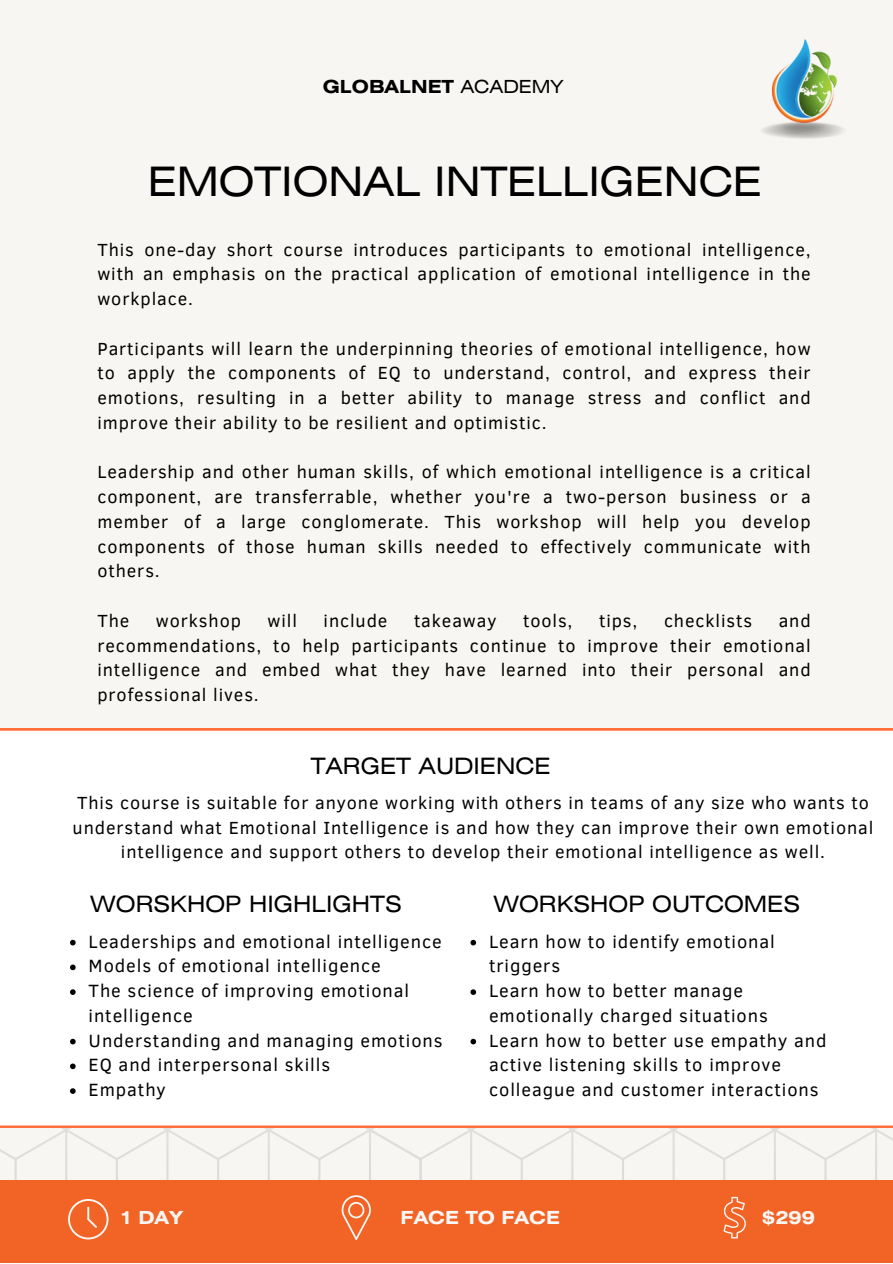
<style>
.page{position:relative;width:893px;height:1264px;background:#fff}
.page>*{position:absolute;margin:0;border:0;box-sizing:border-box;transform-origin:0 0}
.t1{font:40.5px "Helios Ext";color:#000}
.t2{font:22.5px "Helios Ext";color:#000}
.t3{font:18.15px/24.8px "Clear Sans";letter-spacing:.05em;color:#000}
.t4{font:18px/24.8px "Clear Sans";letter-spacing:.05em;color:#000;text-align:justify}
.t5{font:700 18px "Helios Ext";color:#000}
.t6{font:700 18px "Helios Ext";color:#faf8f6}
.t7{font:700 18px "Helios Ext";color:#f7f6f2}
.s1{font-weight:400}
</style>
<div class="page">
<div style="left:0;top:0;width:892px;height:1262px;background:#f7f6f2"></div>
<svg style="left:0;top:1128px;width:369px;height:51px"></svg>
<svg style="left:369px;top:1128px;width:523px;height:51px"></svg>
<div style="left:0;top:1179px;width:892px;height:83px;background:#f26425"></div>
<svg style="left:341px;top:1195px;width:30px;height:45px"></svg>
<svg style="left:68px;top:1199px;width:40px;height:40px"></svg>
<svg style="left:723px;top:1196px;width:22px;height:42px"></svg>
<div style="left:0;top:728px;width:892px;height:399px;background:#fff"></div>
<img style="left:772px;top:39px;width:65px;height:83px">
<img style="left:761px;top:122px;width:83px;height:17px">
<svg style="left:70px;top:939px;width:6px;height:6px"></svg>
<svg style="left:70px;top:964px;width:6px;height:6px"></svg>
<svg style="left:70px;top:989px;width:6px;height:5px"></svg>
<svg style="left:70px;top:1038px;width:6px;height:6px"></svg>
<svg style="left:70px;top:1063px;width:6px;height:6px"></svg>
<svg style="left:70px;top:1088px;width:6px;height:5px"></svg>
<svg style="left:470px;top:939px;width:6px;height:6px"></svg>
<svg style="left:470px;top:989px;width:6px;height:5px"></svg>
<svg style="left:470px;top:1038px;width:6px;height:6px"></svg>
<p class="t5" style="left:323px;top:80px;width:242px">GLOBALNET <span class="s1">ACADEMY</span></p>
<p class="t1" style="left:148px;top:167px;width:615px">EMOTIONAL INTELLIGENCE</p>
<p class="t4" style="left:97px;top:236px;width:714px">This one-day short course introduces participants to emotional intelligence, with an emphasis on the practical application of emotional intelligence in the workplace.</p>
<p class="t4" style="left:97px;top:335px;width:714px">Participants will learn the underpinning theories of emotional intelligence, how to apply the components of EQ to understand, control, and express their emotions, resulting in a better ability to manage stress and conflict and improve their ability to be resilient and optimistic.</p>
<p class="t4" style="left:97px;top:459px;width:714px">Leadership and other human skills, of which emotional intelligence is a critical component, are transferrable, whether you're a two-person business or a member of a large conglomerate. This workshop will help you develop components of those human skills needed to effectively communicate with others.</p>
<p class="t4" style="left:97px;top:607px;width:33px">The</p>
<p class="t4" style="left:156px;top:607px;width:87px">workshop</p>
<p class="t4" style="left:267px;top:607px;width:31px">will</p>
<p class="t4" style="left:323px;top:607px;width:65px">include</p>
<p class="t4" style="left:414px;top:607px;width:84px">takeaway</p>
<p class="t4" style="left:523px;top:607px;width:51px">tools,</p>
<p class="t4" style="left:599px;top:607px;width:40px">tips,</p>
<p class="t4" style="left:664px;top:607px;width:90px">checklists</p>
<p class="t4" style="left:97px;top:607px;width:714px;text-indent:681px">and recommendations, to help participants continue to improve their emotional intelligence and embed what they have learned into their personal and professional lives.</p>
<p class="t2" style="left:311px;top:757px;width:241px">TARGET AUDIENCE</p>
<p class="t4" style="left:73px;top:789px;width:802px;text-align:center">This course is suitable for anyone working with others in teams of any size who wants to understand what Emotional Intelligence is and how they can improve their own emotional intelligence and support others to develop their emotional intelligence as well.</p>
<p class="t2" style="left:90px;top:896px;width:313px">WORSKHOP HIGHLIGHTS</p>
<p class="t2" style="left:493px;top:896px;width:308px">WORKSHOP OUTCOMES</p>
<p class="t3" style="left:89px;top:928px;width:354px">Leaderships and emotional intelligence</p>
<p class="t3" style="left:89px;top:952px;width:294px">Models of emotional intelligence</p>
<p class="t3" style="left:89px;top:977px;width:322px">The science of improving emotional intelligence</p>
<p class="t3" style="left:89px;top:1026px;width:355px">Understanding and managing emotions</p>
<p class="t3" style="left:89px;top:1051px;width:243px">EQ and interpersonal skills</p>
<p class="t3" style="left:89px;top:1076px;width:79px">Empathy</p>
<p class="t3" style="left:489px;top:928px;width:287px">Learn how to identify emotional triggers</p>
<p class="t3" style="left:489px;top:977px;width:280px">Learn how to better manage emotionally charged situations</p>
<p class="t3" style="left:489px;top:1026px;width:339px">Learn how to better use empathy and active listening skills to improve colleague and customer interactions</p>
<p class="t7" style="left:121px;top:1211px;width:64px">1 DAY</p>
<p class="t6" style="left:400px;top:1210px;width:161px">FACE TO FACE</p>
<p class="t7" style="left:762px;top:1211px;width:54px">$299</p>
</div>
